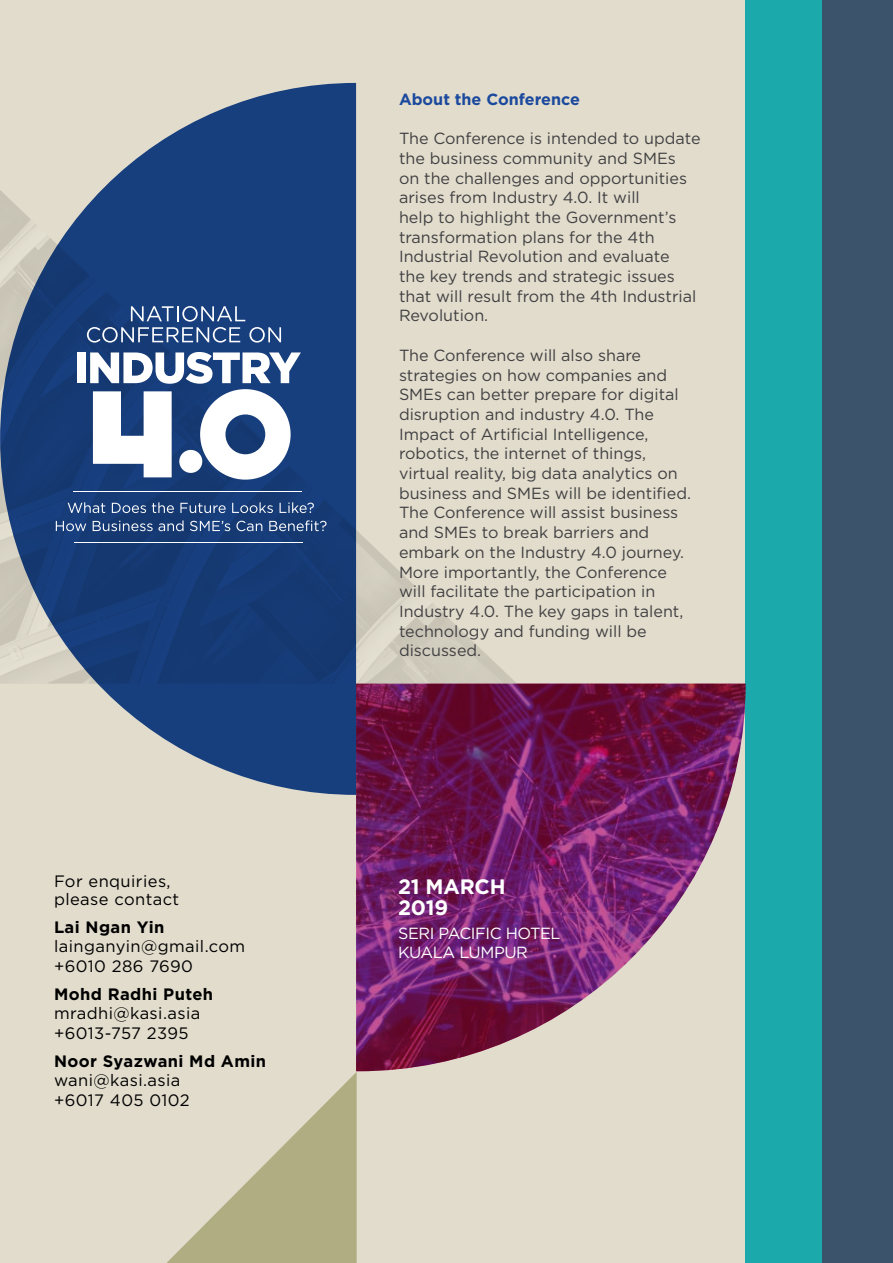
<style>
.page{position:relative;width:893px;height:1263px;background:#fff}
.page>*{position:absolute;margin:0;border:0;box-sizing:border-box;transform-origin:0 0}
.t1{font:700 20.85px/20.9px "Gotham";letter-spacing:-.01em;color:#fff}
.t2{font:16.5px/19.5px "Gotham";letter-spacing:.025em;color:#000}
.t3{font:700 16.5px "Gotham";letter-spacing:.025em;color:#000}
.t4{font:16.2px/19px "Gotham";letter-spacing:-.025em;color:#fff}
.t5{font:16.05px/19.6px "Gotham";color:#414042}
.t6{font:700 16.05px "Gotham";color:#1b499d}
</style>
<div class="page">
<div style="left:0;top:0;width:796px;height:1263px;background:#e1dccc"></div>
<div style="left:822px;top:0;width:71px;height:1263px;background:#3b546b"></div>
<div style="left:746px;top:0;width:76px;height:1263px;background:#1ba9ab"></div>
<svg style="left:166px;top:1072px;width:191px;height:191px"></svg>
<img style="left:356px;top:684px;width:390px;height:387px">
<img style="left:356px;top:188px;width:161px;height:496px">
<svg style="left:0;top:83px;width:356px;height:712px;fill:#173e7d"></svg>
<svg style="left:87px;top:306px;width:194px;height:37px;background:#3f5e91"></svg>
<div style="left:77px;top:352px;width:9px;height:31px;background:#fff"></div>
<hr style="left:73px;top:491px;width:229px;height:1px;background:#fff">
<hr style="left:75px;top:542px;width:228px;height:1px;background:#fff">
<svg style="left:90px;top:352px;width:211px;height:128px;background:#91a3bf"></svg>
<div style="left:179px;top:450px;width:23px;height:23px;background:#fff;border-radius:50%"></div>
<svg style="left:68px;top:502px;width:37px;height:11px"></svg>
<svg style="left:112px;top:503px;width:34px;height:10px"></svg>
<svg style="left:152px;top:502px;width:22px;height:11px"></svg>
<svg style="left:180px;top:503px;width:46px;height:10px"></svg>
<svg style="left:232px;top:502px;width:41px;height:11px"></svg>
<svg style="left:280px;top:502px;width:34px;height:11px"></svg>
<svg style="left:56px;top:521px;width:30px;height:10px"></svg>
<svg style="left:93px;top:521px;width:60px;height:10px"></svg>
<svg style="left:159px;top:520px;width:25px;height:11px"></svg>
<svg style="left:190px;top:521px;width:40px;height:10px"></svg>
<svg style="left:236px;top:521px;width:26px;height:10px"></svg>
<svg style="left:269px;top:520px;width:58px;height:11px"></svg>
<p class="t2" style="left:54px;top:871px;width:127px;line-height:18px">For enquiries, please contact</p>
<p class="t3" style="left:54px;top:916px;width:112px">Lai Ngan Yin</p>
<p class="t2" style="left:54px;top:936px;width:193px">lainganyin@gmail.com +6010 286 7690</p>
<p class="t3" style="left:54px;top:983px;width:161px">Mohd Radhi Puteh</p>
<p class="t2" style="left:54px;top:1003px;width:148px">mradhi@kasi.asia +6013-757 2395</p>
<p class="t3" style="left:54px;top:1050px;width:214px">Noor Syazwani Md Amin</p>
<p class="t2" style="left:54px;top:1070px;width:137px">wani@kasi.asia +6017 405 0102</p>
<p class="t6" style="left:399px;top:88px;width:182px">About the Conference</p>
<p class="t5" style="left:399px;top:128px;width:303px">The Conference is intended to update the business community and SMEs<br>on the challenges and opportunities arises from Industry 4.0. It will<br>help to highlight the Government’s transformation plans for the 4th Industrial Revolution and evaluate<br>the key trends and strategic issues that will result from the 4th Industrial Revolution.</p>
<p class="t5" style="left:399px;top:345px;width:293px">The Conference will also share strategies on how companies and SMEs can better prepare for digital disruption and industry 4.0. The Impact of Artificial Intelligence, robotics, the internet of things, virtual reality, big data analytics on business and SMEs will be identified.<br>The Conference will assist business and SMEs to break barriers and embark on the Industry 4.0 journey.<br>More importantly, the Conference will facilitate the participation in Industry 4.0. The key gaps in talent, technology and funding will be discussed.</p>
<p class="t1" style="left:398px;top:876px;width:109px">21 MARCH<br>2019</p>
<p class="t4" style="left:398px;top:923px;width:164px">SERI PACIFIC HOTEL<br>KUALA LUMPUR</p>
</div>
